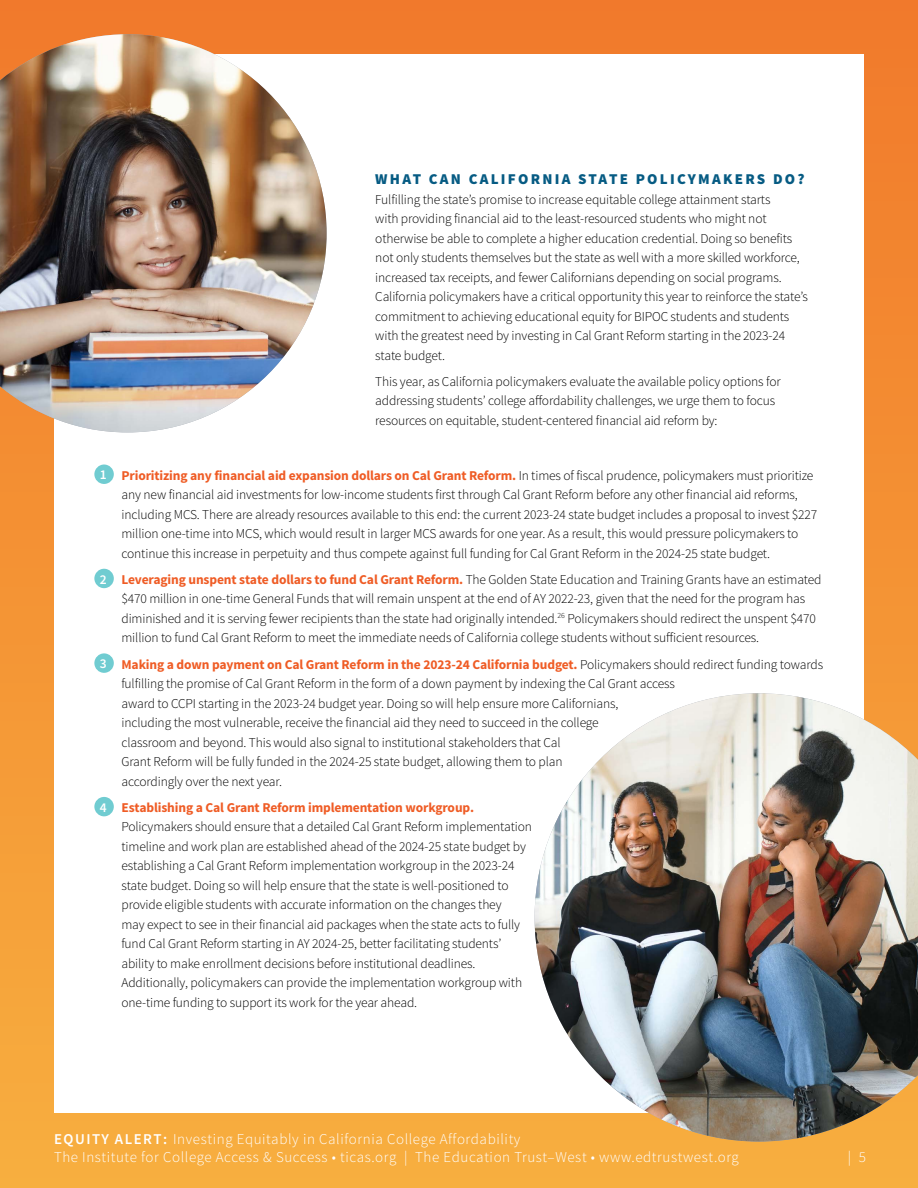
<style>
.page{position:relative;width:918px;height:1188px;background:#fff}
.page>*{position:absolute;margin:0;border:0;box-sizing:border-box;transform-origin:0 0}
.t1{font:300 15px/18px "Source Sans Pro";letter-spacing:.04em;color:#fff}
.Sub-subhead{font:900 15px "Source Sans Pro";letter-spacing:.15em;color:#065b83}
.Body_copy{font:300 13.5px/19.5px "Source Sans Pro";letter-spacing:-.01em;color:#000}
.t2{font:600 13.5px "Source Sans Pro";color:#fff}
.s1{font-weight:700;color:#ef5c25}
.s2{font-weight:600}
</style>
<div class="page">
<div style="left:0;top:0;width:918px;height:1188px;background:linear-gradient(to bottom,#f1792b,#f7af40)"></div>
<div style="left:54px;top:54px;width:810px;height:1058px;background:#fff"></div>
<img style="left:0;top:34px;width:327px;height:398px">
<div style="left:94px;top:465px;width:20px;height:19px;background:#70ccd1;border-radius:50%"></div>
<div style="left:94px;top:569px;width:20px;height:19px;background:#70ccd1;border-radius:50%"></div>
<div style="left:94px;top:653px;width:20px;height:20px;background:#70ccd1;border-radius:50%"></div>
<div style="left:94px;top:797px;width:20px;height:19px;background:#70ccd1;border-radius:50%"></div>
<img style="left:535px;top:693px;width:383px;height:449px">
<p class="Sub-subhead" style="left:375px;top:169px;width:431px">WHAT CAN CALIFORNIA STATE POLICYMAKERS DO?</p>
<p class="Body_copy" style="left:375px;top:189px;width:434px">Fulfilling the state’s promise to increase equitable college attainment starts<br>with providing financial aid to the least-resourced students who might not otherwise be able to complete a higher education credential. Doing so benefits not only students themselves but the state as well with a more skilled workforce, increased tax receipts, and fewer Californians depending on social programs.<br>California policymakers have a critical opportunity this year to reinforce the state’s commitment to achieving educational equity for BIPOC students and students with the greatest need by investing in Cal Grant Reform starting in the 2023-24 state budget.</p>
<p class="Body_copy" style="left:375px;top:372px;width:407px">This year, as California policymakers evaluate the available policy options for addressing students’ college affordability challenges, we urge them to focus resources on equitable, student-centered financial aid reform by:</p>
<p class="t2" style="left:100px;top:466px;width:8px">1</p>
<p class="t2" style="left:100px;top:571px;width:8px">2</p>
<p class="t2" style="left:100px;top:655px;width:8px">3</p>
<p class="t2" style="left:100px;top:799px;width:8px">4</p>
<p class="Body_copy" style="left:122px;top:465px;width:697px"><span class="s1">Prioritizing any financial aid expansion dollars on Cal Grant Reform.</span> In times of fiscal prudence, policymakers must prioritize any new financial aid investments for low-income students first through Cal Grant Reform before any other financial aid reforms, including MCS. There are already resources available to this end: the current 2023-24 state budget includes a proposal to invest $227 million one-time into MCS, which would result in larger MCS awards for one year. As a result, this would pressure policymakers to continue this increase in perpetuity and thus compete against full funding for Cal Grant Reform in the 2024-25 state budget.</p>
<p class="Body_copy" style="left:122px;top:570px;width:702px"><span class="s1">Leveraging unspent state dollars to fund Cal Grant Reform.</span> The Golden State Education and Training Grants have an estimated $470 million in one-time General Funds that will remain unspent at the end of AY 2022-23, given that the need for the program has diminished and it is serving fewer recipients than the state had originally intended.<sup>26</sup> Policymakers should redirect the unspent $470 million to fund Cal Grant Reform to meet the immediate needs of California college students without sufficient resources.</p>
<p class="Body_copy" style="left:122px;top:654px;width:703px"><span class="s1">Making a down payment on Cal Grant Reform in the 2023-24 California budget.</span> Policymakers should redirect funding towards fulfilling the promise of Cal Grant Reform in the form of a down payment by indexing the Cal Grant access<br>award to CCPI starting in the 2023-24 budget year. Doing so will help ensure more Californians,<br>including the most vulnerable, receive the financial aid they need to succeed in the college<br>classroom and beyond. This would also signal to institutional stakeholders that Cal<br>Grant Reform will be fully funded in the 2024-25 state budget, allowing them to plan<br>accordingly over the next year.</p>
<p class="Body_copy" style="left:122px;top:798px;width:412px"><span class="s1">Establishing a Cal Grant Reform implementation workgroup.<br></span>Policymakers should ensure that a detailed Cal Grant Reform implementation timeline and work plan are established ahead of the 2024-25 state budget by establishing a Cal Grant Reform implementation workgroup in the 2023-24 state budget. Doing so will help ensure that the state is well-positioned to provide eligible students with accurate information on the changes they<br>may expect to see in their financial aid packages when the state acts to fully fund Cal Grant Reform starting in AY 2024-25, better facilitating students’ ability to make enrollment decisions before institutional deadlines.<br>Additionally, policymakers can provide the implementation workgroup with one-time funding to support its work for the year ahead.</p>
<p class="t1" style="left:54px;top:1130px;width:686px"><span class="s2">EQUITY ALERT:</span> Investing Equitably in California College Affordability<br>The Institute for College Access &amp; Success • ticas.org | The Education Trust–West • www.edtrustwest.org</p>
<p class="t1" style="left:848px;top:1148px;width:20px">| 5</p>
</div>
